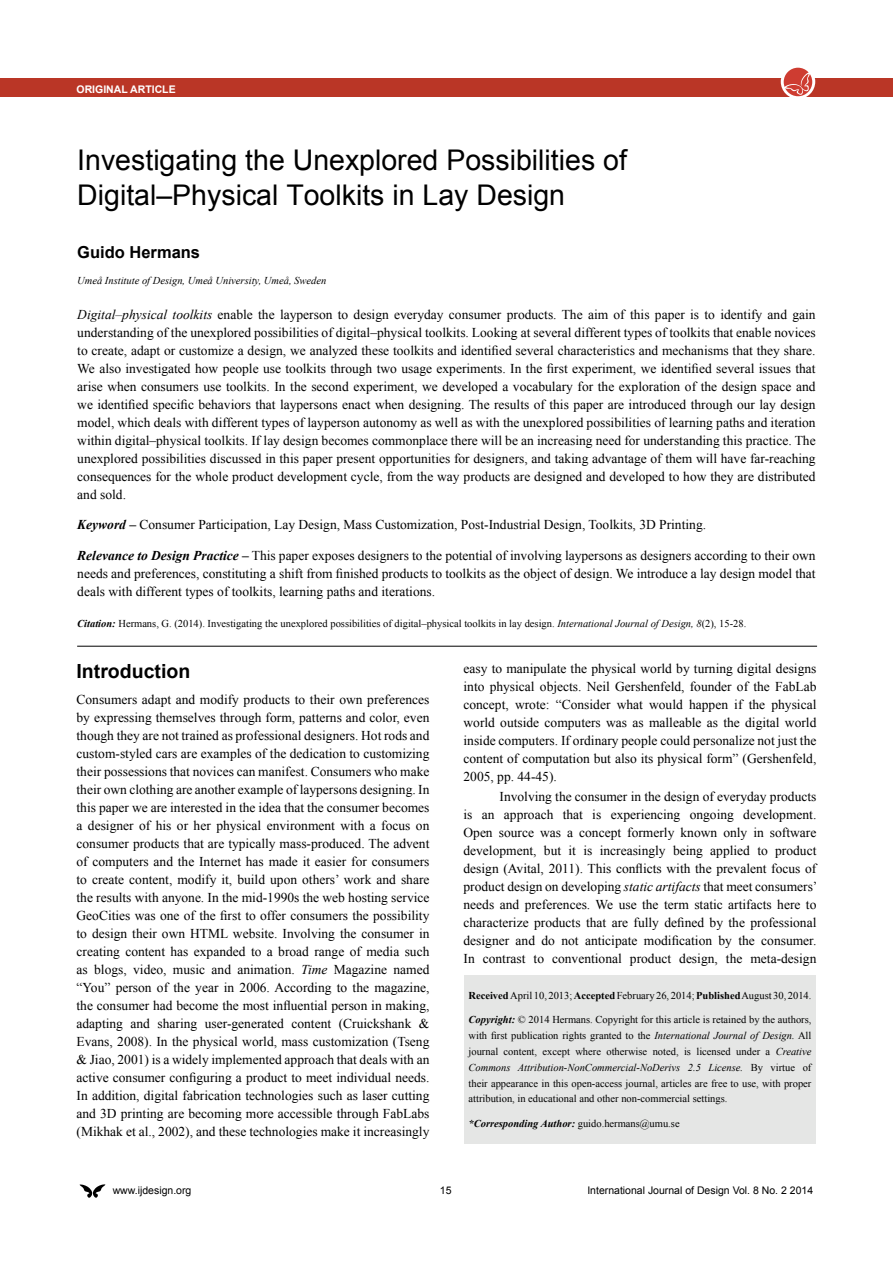
<style>
.page{position:relative;width:893px;height:1263px;background:#fff}
.page>*{position:absolute;margin:0;border:0;box-sizing:border-box;transform-origin:0 0}
.t1{font:28.5px/34.2px "Arial";color:#000}
.t2{font:700 19.5px "Arial";color:#000}
.t3{font:700 16.5px "Arial";color:#000}
.t4{font:13.5px/18px "Times New Roman";color:#000;text-align:justify}
.t5{font:10.5px/15.9px "Times New Roman";color:#000;text-align:justify}
.t6{font:10.5px "Arial";color:#000}
.t7{font:italic 10.5px "Times New Roman";color:#000}
.t8{font:italic 700 10.5px "Times New Roman";color:#000}
.t9{font:700 10.5px "Arial";color:#fff}
.s1{font-style:italic}
.s2{font-weight:700;font-style:italic}
.s3{font-weight:700}
.s4{font-weight:400;font-style:normal}
</style>
<div class="page">
<svg style="left:80px;top:1184px;width:25px;height:14px"></svg>
<div style="left:0;top:78px;width:893px;height:19px;background:#ba3626"></div>
<svg style="left:781px;top:64px;width:34px;height:35px"></svg>
<div style="left:784px;top:68px;width:28px;height:28px;background:#ce3c31;border-radius:50%"></div>
<svg style="left:784px;top:72px;width:26px;height:23px"></svg>
<div style="left:464px;top:975px;width:352px;height:168px;background:#e5e6e5"></div>
<hr style="left:77px;top:646px;width:740px;height:1px;background:#000">
<p class="t9" style="left:77px;top:82px;width:101px">ORIGINAL ARTICLE</p>
<h1 class="t1" style="left:77px;top:144px;width:551px">Investigating the Unexplored Possibilities of<br>Digital–Physical Toolkits in Lay Design</h1>
<p class="t3" style="left:77px;top:242px;width:124px">Guido Hermans</p>
<p class="t7" style="left:77px;top:273px;width:251px">Umeå Institute of Design, Umeå University, Umeå, Sweden</p>
<p class="t4" style="left:77px;top:305px;width:740px"><span class="s1">Digital–physical toolkits</span> enable the layperson to design everyday consumer products. The aim of this paper is to identify and gain understanding of the unexplored possibilities of digital–physical toolkits. Looking at several different types of toolkits that enable novices to create, adapt or customize a design, we analyzed these toolkits and identified several characteristics and mechanisms that they share.<br>We also investigated how people use toolkits through two usage experiments. In the first experiment, we identified several issues that arise when consumers use toolkits. In the second experiment, we developed a vocabulary for the exploration of the design space and we identified specific behaviors that laypersons enact when designing. The results of this paper are introduced through our lay design model, which deals with different types of layperson autonomy as well as with the unexplored possibilities of learning paths and iteration within digital–physical toolkits. If lay design becomes commonplace there will be an increasing need for understanding this practice. The unexplored possibilities discussed in this paper present opportunities for designers, and taking advantage of them will have far-reaching consequences for the whole product development cycle, from the way products are designed and developed to how they are distributed and sold.</p>
<p class="t4" style="left:77px;top:516px;width:630px"><span class="s2">Keyword –</span> Consumer Participation, Lay Design, Mass Customization, Post-Industrial Design, Toolkits, 3D Printing.</p>
<p class="t4" style="left:77px;top:546px;width:740px"><span class="s2">Relevance to Design Practice –</span> This paper exposes designers to the potential of involving laypersons as designers according to their own needs and preferences, constituting a shift from finished products to toolkits as the object of design. We introduce a lay design model that deals with different types of toolkits, learning paths and iterations.</p>
<p class="t5" style="left:77px;top:615px;width:670px"><span class="s2">Citation:</span> Hermans, G. (2014). Investigating the unexplored possibilities of digital–physical toolkits in lay design. <span class="s1">International Journal of Design, 8</span>(2), 15-28.</p>
<h2 class="t2" style="left:77px;top:658px;width:115px">Introduction</h2>
<p class="t4" style="left:77px;top:690px;width:354px">Consumers adapt and modify products to their own preferences by expressing themselves through form, patterns and color, even though they are not trained as professional designers. Hot rods and custom-styled cars are examples of the dedication to customizing their possessions that novices can manifest. Consumers who make their own clothing are another example of laypersons designing. In this paper we are interested in the idea that the consumer becomes a designer of his or her physical environment with a focus on consumer products that are typically mass-produced. The advent of computers and the Internet has made it easier for consumers to create content, modify it, build upon others’ work and share the results with anyone. In the mid-1990s the web hosting service GeoCities was one of the first to offer consumers the possibility to design their own HTML website. Involving the consumer in creating content has expanded to a broad range of media such as blogs, video, music and animation. <span class="s1">Time</span> Magazine named “You” person of the year in 2006. According to the magazine, the consumer had become the most influential person in making, adapting and sharing user-generated content (Cruickshank &amp; Evans, 2008). In the physical world, mass customization (Tseng &amp; Jiao, 2001) is a widely implemented approach that deals with an active consumer configuring a product to meet individual needs.<br>In addition, digital fabrication technologies such as laser cutting and 3D printing are becoming more accessible through FabLabs (Mikhak et al., 2002), and these technologies make it increasingly</p>
<p class="t4" style="left:463px;top:659px;width:354px">easy to manipulate the physical world by turning digital designs into physical objects. Neil Gershenfeld, founder of the FabLab concept, wrote: “Consider what would happen if the physical world outside computers was as malleable as the digital world inside computers. If ordinary people could personalize not just the content of computation but also its physical form” (Gershenfeld, 2005, pp. 44-45).</p>
<p class="t4" style="left:463px;top:787px;width:355px;text-indent:36px">Involving the consumer in the design of everyday products is an approach that is experiencing ongoing development.<br>Open source was a concept formerly known only in software development, but it is increasingly being applied to product design (Avital, 2011). This conflicts with the prevalent focus of product design on developing <span class="s1">static artifacts</span> that meet consumers’ needs and preferences. We use the term static artifacts here to characterize products that are fully defined by the professional designer and do not anticipate modification by the consumer.<br>In contrast to conventional product design, the meta-design</p>
<p class="t5" style="left:468px;top:987px;width:344px"><span class="s3">Received</span> April 10, 2013; <span class="s3">Accepted</span> February 26, 2014; <span class="s3">Published</span> August 30, 2014.</p>
<p class="t5" style="left:468px;top:1011px;width:344px"><span class="s2">Copyright:</span> © 2014 Hermans. Copyright for this article is retained by the authors, with first publication rights granted to the <span class="s1">International Journal of Design.</span> All journal content, except where otherwise noted, is licensed under a <span class="s1">Creative Commons Attribution-NonCommercial-NoDerivs 2.5 License.</span> By virtue of their appearance in this open-access journal, articles are free to use, with proper attribution, in educational and other non-commercial settings.</p>
<p class="t8" style="left:468px;top:1116px;width:213px">*Corresponding Author: <span class="s4">guido.hermans@umu.se</span></p>
<p class="t6" style="left:113px;top:1184px;width:80px">www.ijdesign.org</p>
<p class="t6" style="left:440px;top:1184px;width:13px">15</p>
<p class="t6" style="left:587px;top:1184px;width:227px">International Journal of Design Vol. 8 No. 2 2014</p>
</div>
